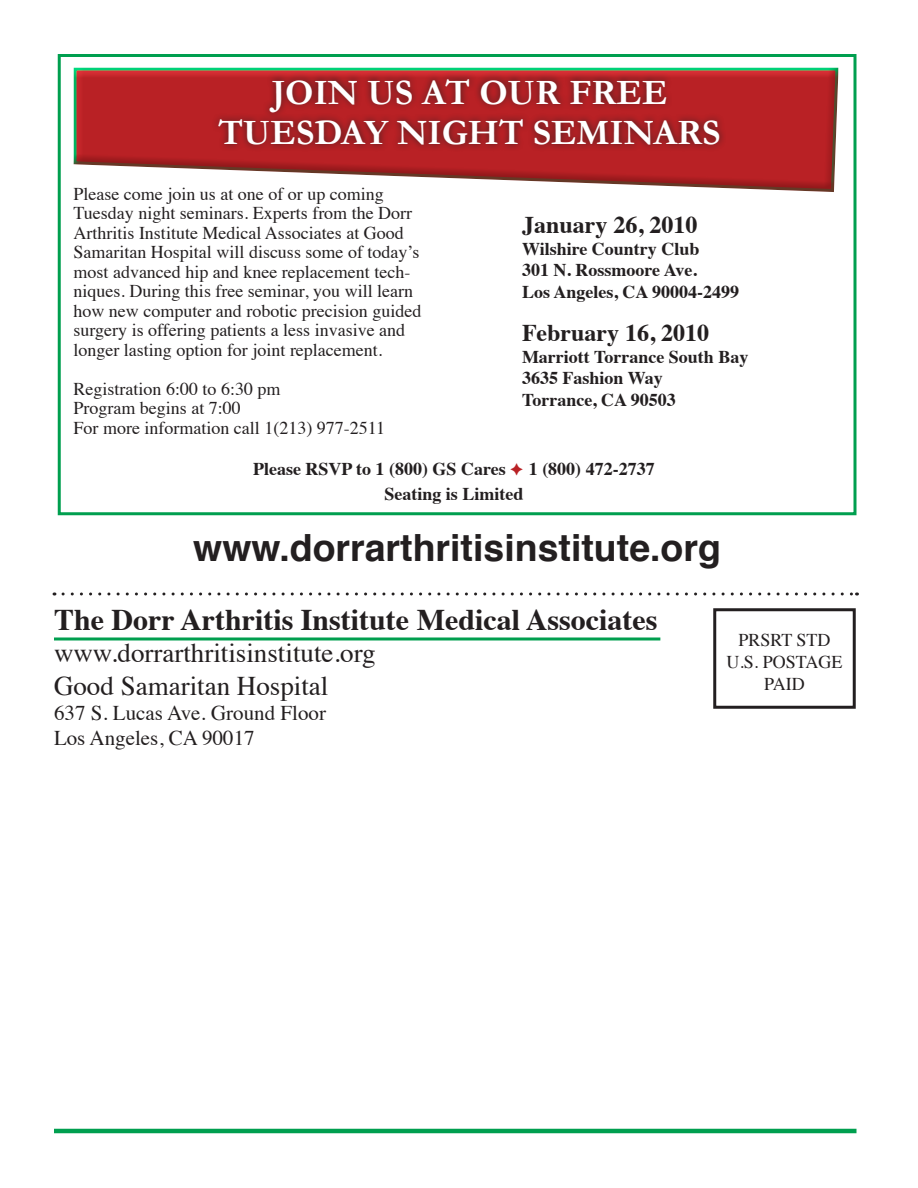
<style>
.page{position:relative;width:918px;height:1188px;background:#fff}
.page>*{position:absolute;margin:0;border:0;box-sizing:border-box;transform-origin:0 0}
.t1{font:700 37.5px "Helvetica";color:#231f20}
.t2{font:700 36px/40.5px "Garamond";color:#fff;text-align:center}
.t3{font:700 30px "Times";color:#231f20}
.t4{font:27px/32.4px "Times";color:#231f20}
.t5{font:700 24px "Times";color:#231f20}
.t6{font:21px/25.2px "Times";color:#231f20}
.t7{font:18px/19.5px "Times";color:#231f20}
.t8{font:700 18px/21.6px "Times";color:#231f20}
</style>
<div class="page">
<hr style="left:54px;top:637px;width:606px;height:3px;background:#009f4f">
<hr style="left:54px;top:1129px;width:802px;height:4px;background:#009f4f">
<div style="left:713px;top:608px;width:143px;height:101px;border:3px solid #231f20"></div>
<svg style="left:63px;top:592px;width:794px;height:4px"></svg>
<div style="left:72px;top:67px;width:770px;height:127px;background:#871618;opacity:.75"></div>
<div style="left:210px;top:71px;width:516px;height:81px;background:#231f20;opacity:.75"></div>
<div style="left:58px;top:54px;width:798px;height:461px;border:3px solid #009f4f"></div>
<h2 class="t2" style="left:219px;top:72px;width:504px">JOIN US AT OUR FREE<br>TU ESDAY NIGHT SEMINARS</h2>
<p class="t7" style="left:74px;top:183px;width:349px">Please come join us at one of or up coming Tuesday night seminars. Experts from the Dorr Arthritis Institute Medical Associates at Good Samaritan Hospital will discuss some of today’s most advanced hip and knee replacement tech&shy;niques. During this free seminar, you will learn how new computer and robotic precision guided surgery is offering patients a less invasive and longer lasting option for joint replacement.</p>
<p class="t7" style="left:74px;top:377px;width:313px">Registration 6:00 to 6:30 pm<br>Program begins at 7:00<br>For more information call 1(213) 977-2511</p>
<p class="t8" style="left:253px;top:456px;width:254px">Please RSVP to 1 (800) GS Cares</p>
<p class="t8" style="left:529px;top:456px;width:127px">1 (800) 472-2737</p>
<p class="t8" style="left:384px;top:481px;width:141px">Seating is Limited</p>
<h3 class="t5" style="left:522px;top:202px;width:177px">January 26, 2010</h3>
<p class="t8" style="left:522px;top:236px;width:219px">Wilshire Country Club<br>301 N. Rossmoore Ave.<br>Los Angeles, CA 90004-2499</p>
<h3 class="t5" style="left:522px;top:310px;width:189px">February 16, 2010</h3>
<p class="t8" style="left:522px;top:344px;width:228px">Marriott Torrance South Bay<br>3635 Fashion Way<br>Torrance, CA 90503</p>
<h1 class="t1" style="left:193px;top:517px;width:529px">www.dorrarthritisinstitute.org</h1>
<h3 class="t3" style="left:54px;top:591px;width:605px">The Dorr Arthritis Institute Medical Associates</h3>
<h3 class="t4" style="left:54px;top:635px;width:323px">www.dorrarthritisinstitute.org<br>Good Samaritan Hospital</h3>
<p class="t6" style="left:54px;top:699px;width:274px">637 S. Lucas Ave. Ground Floor<br>Los Angeles, CA 90017</p>
<p class="t7" style="left:726px;top:628px;width:118px;line-height:21.6px;text-align:center">PRSRT STD<br>U.S. POSTAGE<br>PAID</p>
</div>
